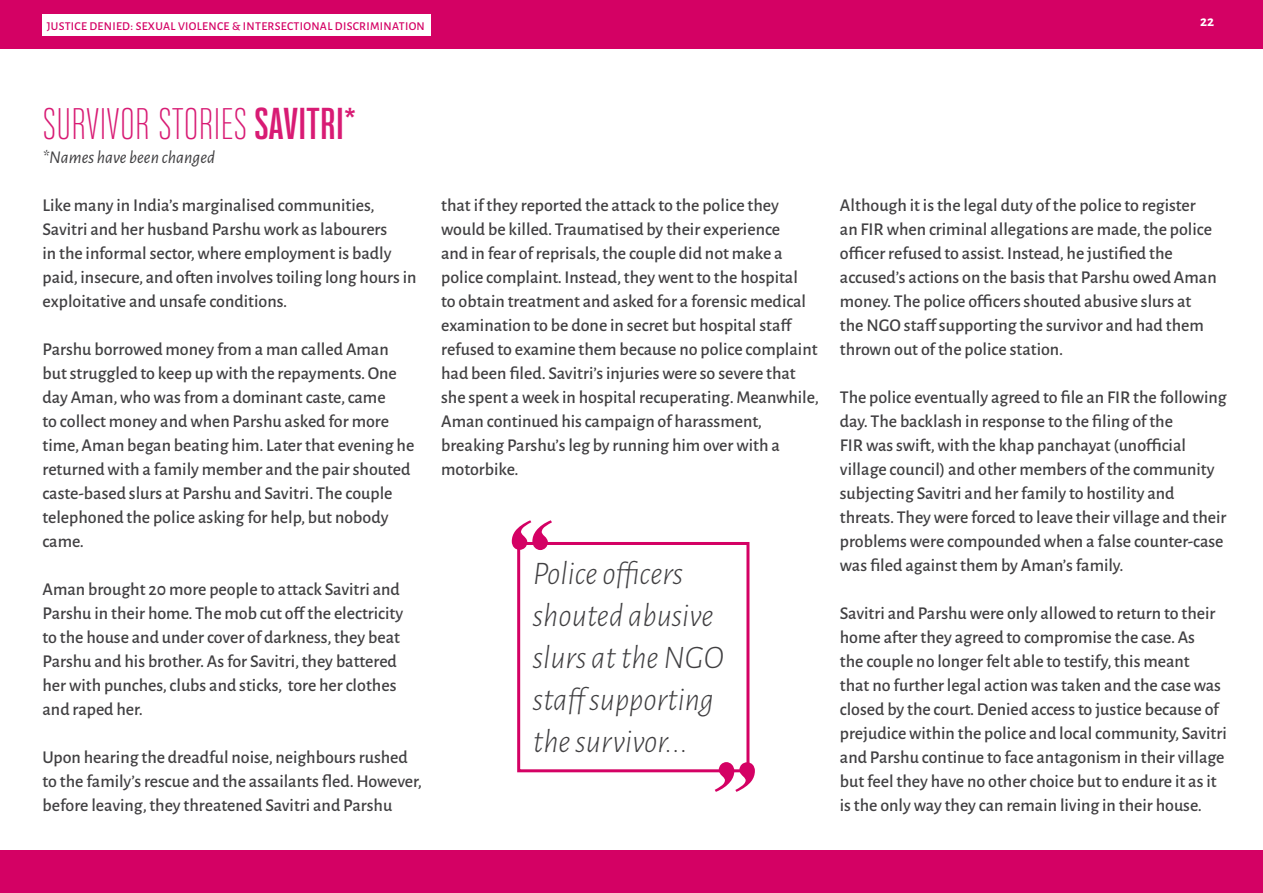
<style>
.page{position:relative;width:1263px;height:893px;background:#fff}
.page>*{position:absolute;margin:0;border:0;box-sizing:border-box;transform-origin:0 0}
.TOC_SS{font:300 39px "Bw Stretch";letter-spacing:.01em;color:#d81b74}
.t1{font:italic 300 33px/42px "Alegreya Sans";color:#414042}
.t2{font:500 18px/24px "Alegreya Sans";color:#414042}
.t3{font:italic 18px "Alegreya Sans";color:#414042}
.t4{font:700 15px "Alegreya Sans";color:#fff}
.t5{font:500 12px "Alegreya Sans";letter-spacing:.025em;color:#d40164}
.s1{font-weight:700}
</style>
<div class="page">
<div style="left:0;top:0;width:1263px;height:49px;background:#d40164"></div>
<div style="left:0;top:850px;width:1263px;height:43px;background:#d40164"></div>
<div style="left:517px;top:542px;width:232px;height:230px;border:3px solid #d40164"></div>
<svg style="left:512px;top:520px;width:40px;height:30px"></svg>
<svg style="left:715px;top:762px;width:40px;height:30px"></svg>
<div style="left:43px;top:14px;width:388px;height:22px;background:#fff"></div>
<p class="t5" style="left:47px;top:17px;width:380px">JUSTICE DENIED: SEXUAL VIOLENCE &amp; INTERSECTIONAL DISCRIMINATION</p>
<p class="t4" style="left:1200px;top:10px;width:16px">22</p>
<p class="TOC_SS" style="left:43px;top:99px;width:315px">SURVIVOR STORIES <span class="s1">SAVITRI*</span></p>
<p class="t3" style="left:43px;top:145px;width:174px">*Names have been changed</p>
<p class="t2" style="left:43px;top:192px;width:375px">Like many in India’s marginalised communities, Savitri and her husband Parshu work as labourers<br>in the informal sector, where employment is badly paid, insecure, and often involves toiling long hours in exploitative and unsafe conditions.</p>
<p class="t2" style="left:43px;top:336px;width:373px">Parshu borrowed money from a man called Aman but struggled to keep up with the repayments. One day Aman, who was from a dominant caste, came<br>to collect money and when Parshu asked for more time, Aman began beating him. Later that evening he returned with a family member and the pair shouted caste-based slurs at Parshu and Savitri. The couple telephoned the police asking for help, but nobody came.</p>
<p class="t2" style="left:43px;top:576px;width:362px">Aman brought 20 more people to attack Savitri and Parshu in their home. The mob cut off the electricity to the house and under cover of darkness, they beat Parshu and his brother. As for Savitri, they battered her with punches, clubs and sticks, tore her clothes and raped her.</p>
<p class="t2" style="left:43px;top:744px;width:381px">Upon hearing the dreadful noise, neighbours rushed to the family’s rescue and the assailants fled. However, before leaving, they threatened Savitri and Parshu</p>
<p class="t2" style="left:441px;top:192px;width:379px">that if they reported the attack to the police they would be killed. Traumatised by their experience<br>and in fear of reprisals, the couple did not make a police complaint. Instead, they went to the hospital<br>to obtain treatment and asked for a forensic medical examination to be done in secret but hospital staff refused to examine them because no police complaint had been filed. Savitri’s injuries were so severe that she spent a week in hospital recuperating. Meanwhile, Aman continued his campaign of harassment, breaking Parshu’s leg by running him over with a motorbike.</p>
<p class="t2" style="left:840px;top:192px;width:378px">Although it is the legal duty of the police to register an FIR when criminal allegations are made, the police officer refused to assist. Instead, he justified the accused’s actions on the basis that Parshu owed Aman money. The police officers shouted abusive slurs at the NGO staff supporting the survivor and had them thrown out of the police station.</p>
<p class="t2" style="left:840px;top:384px;width:388px">The police eventually agreed to file an FIR the following day. The backlash in response to the filing of the<br>FIR was swift, with the khap panchayat (unofficial village council) and other members of the community subjecting Savitri and her family to hostility and threats. They were forced to leave their village and their problems were compounded when a false counter-case was filed against them by Aman’s family.</p>
<p class="t2" style="left:840px;top:600px;width:388px">Savitri and Parshu were only allowed to return to their home after they agreed to compromise the case. As<br>the couple no longer felt able to testify, this meant<br>that no further legal action was taken and the case was closed by the court. Denied access to justice because of prejudice within the police and local community, Savitri and Parshu continue to face antagonism in their village but feel they have no other choice but to endure it as it is the only way they can remain living in their house.</p>
<p class="t1" style="left:533px;top:552px;width:192px">Police officers shouted abusive slurs at the NGO staff supporting the survivor...</p>
</div>
